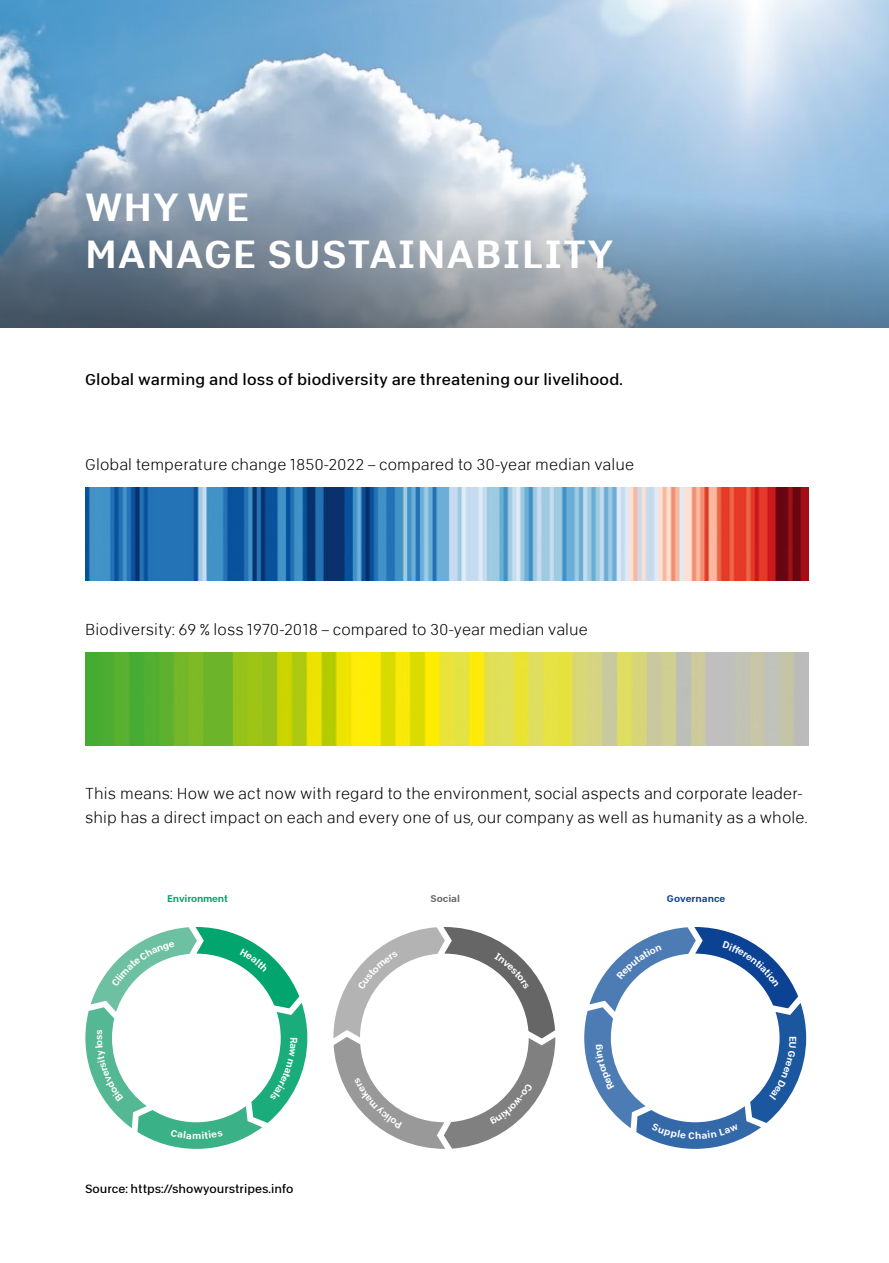
<style>
.page{position:relative;width:889px;height:1263px;background:#fff}
.page>*{position:absolute;margin:0;border:0;box-sizing:border-box;transform-origin:0 0}
.t1{font:39px/46.5px "Abitare Sans 600 wt";letter-spacing:.025em;color:#fff}
.t2{font:15.75px/24px "Abitare Sans 100 wt";letter-spacing:.01em;color:#000}
.t3{font:15.75px "Abitare Sans 400 wt";letter-spacing:.01em;color:#000}
.t4{font:12px "Abitare Sans 400 wt";color:#000}
.t5{font:9.9px "Abitare Sans 600 wt";letter-spacing:-.025em;color:#01a56d}
.t6{font:9.9px "Abitare Sans 600 wt";color:#0c4293}
.t7{font:9.9px "Abitare Sans 600 wt";color:#666}
.t8{font:9.9px "Abitare Sans 600 wt";color:#fff}
</style>
<div class="page">
<svg style="left:0;top:0;width:889px;height:327px;background:#92afc7"></svg>
<img style="left:85px;top:652px;width:723px;height:93px">
<img style="left:85px;top:487px;width:723px;height:94px">
<svg style="left:85px;top:927px;width:222px;height:222px"></svg>
<svg style="left:333px;top:927px;width:222px;height:222px"></svg>
<svg style="left:584px;top:927px;width:222px;height:222px"></svg>
<h1 class="t1" style="left:85px;top:184px;width:530px">WHY WE<br>MANAGE SUSTAINABILITY</h1>
<p class="t3" style="left:85px;top:370px;width:539px">Global warming and loss of biodiversity are threatening our livelihood.</p>
<p class="t2" style="left:85px;top:452px;width:550px">Global temperature change 1850-2022 – compared to 30-year median value</p>
<p class="t2" style="left:85px;top:617px;width:504px">Biodiversity: 69 % loss 1970-2018 – compared to 30-year median value</p>
<p class="t2" style="left:85px;top:781px;width:723px">This means: How we act now with regard to the environment, social aspects and corporate leader&shy;ship has a direct impact on each and every one of us, our company as well as humanity as a whole.</p>
<p class="t8" style="left:93px;top:1040px;width:7px;rotate:-90deg">s</p>
<p class="t5" style="left:167px;top:892px;width:62px">Environment</p>
<p class="t8" style="left:192px;top:1130px;width:11px">m</p>
<p class="t4" style="left:85px;top:1182px;width:210px">Source: https://showyourstripes.info</p>
<p class="t7" style="left:430px;top:892px;width:31px">Social</p>
<p class="t6" style="left:667px;top:892px;width:60px">Governance</p>
<p class="t8" style="left:798px;top:1035px;width:8px;rotate:90deg">E</p>
</div>
